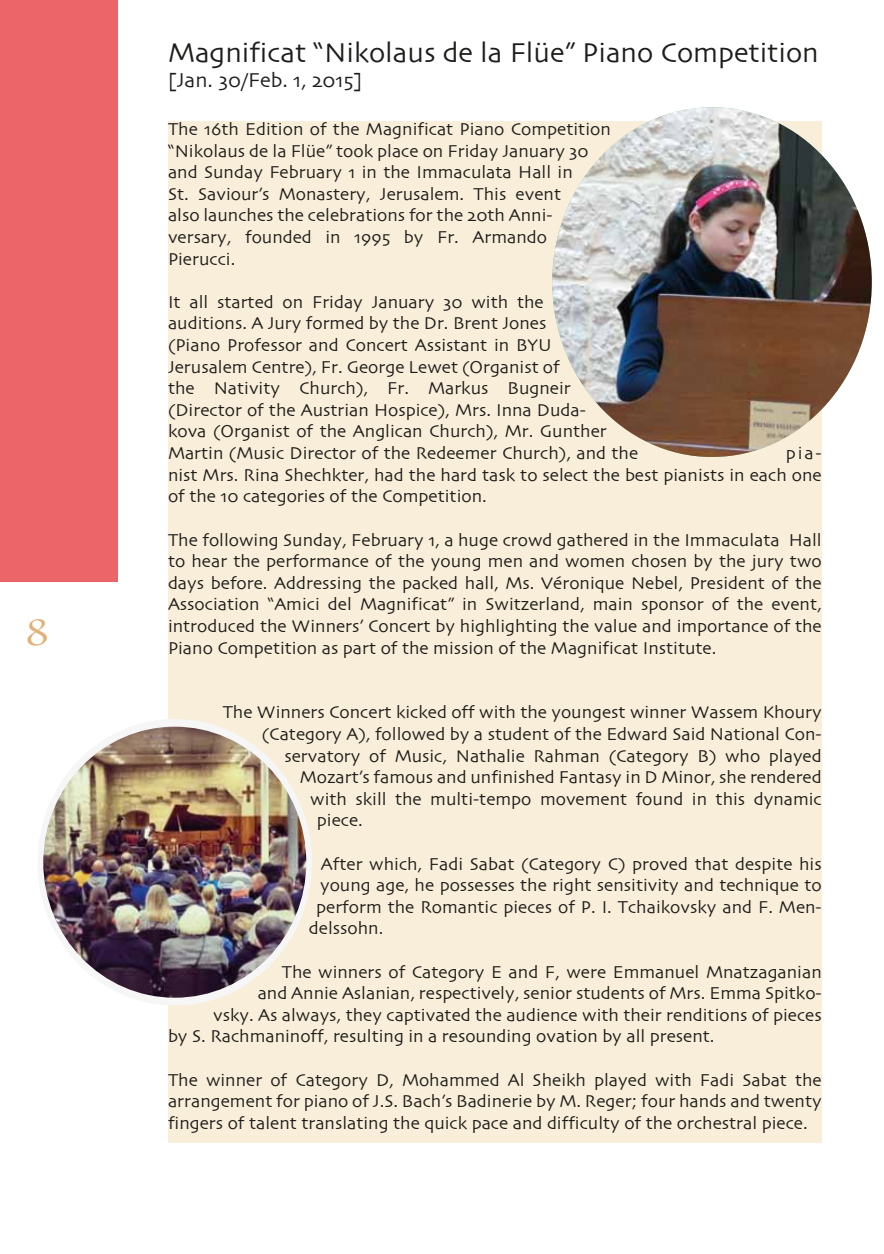
<style>
.page{position:relative;width:884px;height:1254px;background:#fff}
.page>*{position:absolute;margin:0;border:0;box-sizing:border-box;transform-origin:0 0}
.t1{font:40.5px "Footlight MT Light";color:#e3b076}
.t2{font:28.5px "Skia";color:#1d1d1b}
.t3{font:21px "Skia";color:#1d1d1b}
.t4{font:18px/21.6px "Skia";color:#1d1d1b;text-align:justify}
</style>
<div class="page">
<div style="left:168px;top:122px;width:654px;height:1021px;background:#f9eed9"></div>
<div style="left:0;top:0;width:117px;height:582px;background:#ec6568"></div>
<img style="left:552px;top:107px;width:320px;height:350px">
<img style="left:43px;top:727px;width:263px;height:271px">
<h1 class="t1" style="left:26px;top:617px;width:24px">8</h1>
<h2 class="t2" style="left:168px;top:40px;width:652px">Magnificat “Nikolaus de la Flüe” Piano Competition</h2>
<p class="t3" style="left:168px;top:71px;width:196px">[Jan. 30/Feb. 1, 2015]</p>
<p class="t4" style="left:168px;top:119px;width:444px;text-align:left">The 16th Edition of the Magnificat Piano Competition “Nikolaus de la Flüe” took place on Friday January 30 and Sunday February 1 in the Immaculata Hall in<br>St. Saviour’s Monastery, Jerusalem. This event<br>also launches the celebrations for the 20th Anni&shy;versary, founded in 1995 by Fr. Armando Pierucci.</p>
<p class="t4" style="left:168px;top:292px;width:472px;text-align:left">It all started on Friday January 30 with the<br>auditions. A Jury formed by the Dr. Brent Jones<br>(Piano Professor and Concert Assistant in BYU<br>Jerusalem Centre), Fr. George Lewet (Organist of<br>the Nativity Church), Fr. Markus Bugneir (Director of the Austrian Hospice), Mrs. Inna Duda-<br>kova (Organist of the Anglican Church), Mr. Gunther Martin (Music Director of the Redeemer Church), and the</p>
<p class="t4" style="left:168px;top:443px;width:655px;text-indent:618px">pia&shy;nist Mrs. Rina Shechkter, had the hard task to select the best pianists in each one of the 10 categories of the Competition.</p>
<p class="t4" style="left:168px;top:530px;width:655px">The following Sunday, February 1, a huge crowd gathered in the Immaculata Hall to hear the performance of the young men and women chosen by the jury two days before. Addressing the packed hall, Ms. Véronique Nebel, President of the Association “Amici del Magnificat” in Switzerland, main sponsor of the event, introduced the Winners’ Concert by highlighting the value and importance of the Piano Competition as part of the mission of the Magnificat Institute.</p>
<p class="t4" style="left:223px;top:702px;width:601px">The Winners Concert kicked off with the youngest winner Wassem Khoury</p>
<p class="t4" style="left:262px;top:724px;width:561px">(Category A), followed by a student of the Edward Said National Con-</p>
<p class="t4" style="left:284px;top:746px;width:539px">servatory of Music, Nathalie Rahman (Category B) who played</p>
<p class="t4" style="left:300px;top:767px;width:524px">Mozart’s famous and unfinished Fantasy in D Minor, she rendered</p>
<p class="t4" style="left:310px;top:789px;width:513px">with skill the multi-tempo movement found in this dynamic</p>
<p class="t4" style="left:317px;top:810px;width:47px">piece.</p>
<p class="t4" style="left:321px;top:854px;width:502px">After which, Fadi Sabat (Category C) proved that despite his</p>
<p class="t4" style="left:320px;top:875px;width:503px">young age, he possesses the right sensitivity and technique to</p>
<p class="t4" style="left:316px;top:897px;width:507px">perform the Romantic pieces of P. I. Tchaikovsky and F. Men-</p>
<p class="t4" style="left:309px;top:918px;width:76px">delssohn.</p>
<p class="t4" style="left:282px;top:962px;width:542px">The winners of Category E and F, were Emmanuel Mnatzaganian</p>
<p class="t4" style="left:258px;top:983px;width:566px">and Annie Aslanian, respectively, senior students of Mrs. Emma Spitko-</p>
<p class="t4" style="left:213px;top:1005px;width:610px">vsky. As always, they captivated the audience with their renditions of pieces</p>
<p class="t4" style="left:168px;top:1026px;width:548px">by S. Rachmaninoff, resulting in a resounding ovation by all present.</p>
<p class="t4" style="left:168px;top:1070px;width:655px">The winner of Category D, Mohammed Al Sheikh played with Fadi Sabat the arrangement for piano of J.S. Bach’s Badinerie by M. Reger; four hands and twenty fingers of talent translating the quick pace and difficulty of the orchestral piece.</p>
</div>
